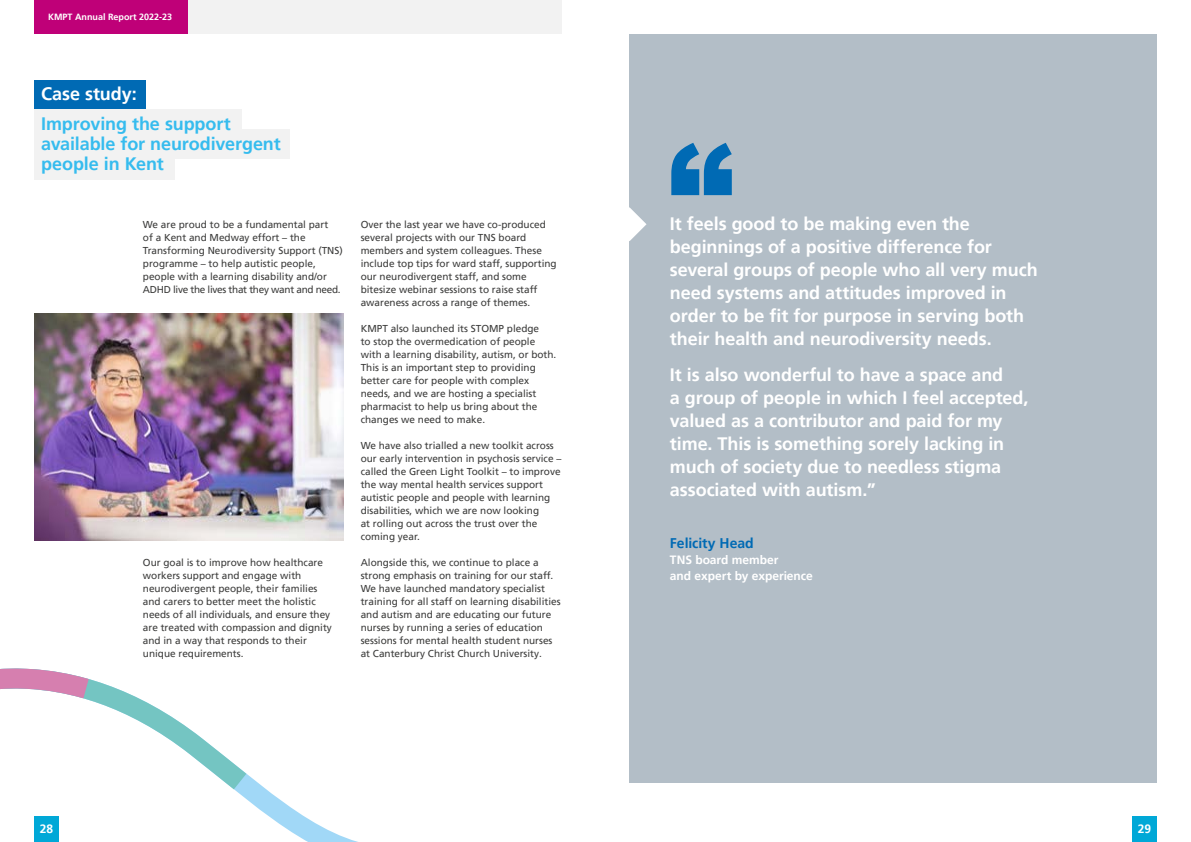
<style>
.page{position:relative;width:1191px;height:842px;background:#fff}
.page>*{position:absolute;margin:0;border:0;box-sizing:border-box;transform-origin:0 0}
.t1{font:700 18px/23px "Frutiger LT Pro";letter-spacing:-.005em;color:#fff}
.t2{font:700 18px/20px "Frutiger LT Pro";letter-spacing:-.005em;color:#36bcee}
.t3{font:700 14px "Frutiger LT Pro";letter-spacing:-.005em;color:#006ab4}
.t4{font:700 12px/16px "Frutiger LT Pro";letter-spacing:-.005em;color:#fff}
.t5{font:10px/13px "Frutiger LT Pro";color:#3c3c3b}
.t6{font:700 9px "Frutiger LT Pro";color:#fff}
</style>
<div class="page">
<div style="left:1132px;top:816px;width:24px;height:26px;background:#00a8d7"></div>
<div style="left:187px;top:0;width:374px;height:34px;background:#f2f2f2"></div>
<div style="left:34px;top:0;width:153px;height:34px;background:#bf0078"></div>
<div style="left:34px;top:80px;width:112px;height:30px;background:#006ab4"></div>
<div style="left:34px;top:110px;width:207px;height:29px;background:#f2f2f2"></div>
<div style="left:34px;top:150px;width:140px;height:29px;background:#f2f2f2"></div>
<div style="left:34px;top:130px;width:255px;height:29px;background:#f2f2f2"></div>
<div style="left:629px;top:34px;width:528px;height:748px;background:#b3bec7"></div>
<svg style="left:671px;top:143px;width:61px;height:52px"></svg>
<svg style="left:629px;top:207px;width:17px;height:34px"></svg>
<img style="left:34px;top:314px;width:310px;height:226px">
<svg style="left:34px;top:791px;width:324px;height:51px"></svg>
<svg style="left:34px;top:686px;width:234px;height:124px"></svg>
<svg style="left:0;top:668px;width:111px;height:45px"></svg>
<p class="t6" style="left:48px;top:12px;width:126px">KMPT Annual Report 2022-23</p>
<h1 class="t1" style="left:41px;top:83px;width:97px">Case study:</h1>
<h1 class="t2" style="left:41px;top:113px;width:241px">Improving the support available for neurodivergent people in Kent</h1>
<p class="t5" style="left:143px;top:218px;width:201px">We are proud to be a fundamental part<br>of a Kent and Medway effort – the Transforming Neurodiversity Support (TNS) programme – to help autistic people, people with a learning disability and/or ADHD live the lives that they want and need.</p>
<p class="t5" style="left:143px;top:556px;width:190px">Our goal is to improve how healthcare workers support and engage with neurodivergent people, their families and carers to better meet the holistic needs of all individuals, and ensure they are treated with compassion and dignity and in a way that responds to their unique requirements.</p>
<p class="t5" style="left:361px;top:218px;width:197px">Over the last year we have co-produced several projects with our TNS board members and system colleagues. These include top tips for ward staff, supporting our neurodivergent staff, and some bitesize webinar sessions to raise staff awareness across a range of themes.</p>
<p class="t5" style="left:361px;top:322px;width:197px">KMPT also launched its STOMP pledge<br>to stop the overmedication of people with a learning disability, autism, or both.<br>This is an important step to providing better care for people with complex needs, and we are hosting a specialist pharmacist to help us bring about the changes we need to make.</p>
<p class="t5" style="left:361px;top:439px;width:202px">We have also trialled a new toolkit across our early intervention in psychosis service – called the Green Light Toolkit – to improve the way mental health services support autistic people and people with learning disabilities, which we are now looking<br>at rolling out across the trust over the coming year.</p>
<p class="t5" style="left:361px;top:556px;width:201px">Alongside this, we continue to place a strong emphasis on training for our staff.<br>We have launched mandatory specialist training for all staff on learning disabilities and autism and are educating our future nurses by running a series of education sessions for mental health student nurses at Canterbury Christ Church University.</p>
<h1 class="t1" style="left:670px;top:212px;width:369px">It feels good to be making even the beginnings of a positive difference for several groups of people who all very much need systems and attitudes improved in order to be fit for purpose in serving both their health and neurodiversity needs.</h1>
<h1 class="t1" style="left:670px;top:363px;width:360px">It is also wonderful to have a space and<br>a group of people in which I feel accepted, valued as a contributor and paid for my time. This is something sorely lacking in much of society due to needless stigma associated with autism.”</h1>
<h2 class="t3" style="left:670px;top:534px;width:85px">Felicity Head</h2>
<p class="t4" style="left:670px;top:551px;width:144px">TNS board member<br>and expert by experience</p>
<p class="t4" style="left:40px;top:821px;width:15px">28</p>
<p class="t4" style="left:1137px;top:821px;width:15px">29</p>
</div>
